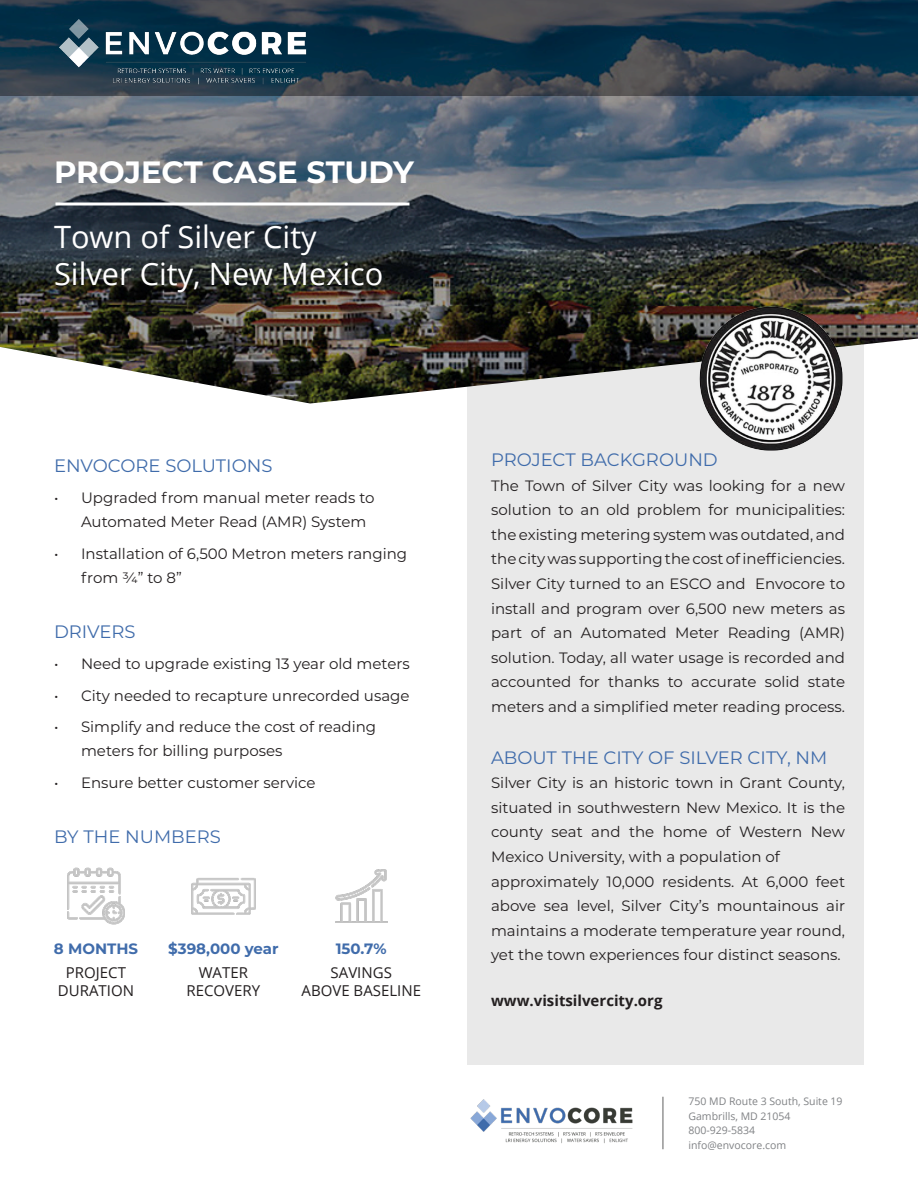
<style>
.page{position:relative;width:918px;height:1188px;background:#fff}
.page>*{position:absolute;margin:0;border:0;box-sizing:border-box;transform-origin:0 0}
.t1{font:30.75px "Open Sans";color:#fff}
.t2{font:700 30.75px "Montserrat";letter-spacing:-.005em;color:#fff}
.t3{font:18px "Montserrat";color:#406cab}
.t4{font:15px/24.6px "Montserrat";color:#231f20}
.t5{font:15px/18px "Open Sans";color:#231f20;text-align:center}
.t6{font:700 15px "Montserrat";color:#406cab}
.t7{font:700 15px "Open Sans";color:#231f20}
.t8{font:10.5px "Open Sans";color:#808285}
</style>
<div class="page">
<div style="left:468px;top:308px;width:396px;height:757px;background:#e9e9e9"></div>
<img style="left:0;top:96px;width:918px;height:308px">
<svg style="left:0;top:0;width:918px;height:96px;background:#21394a"></svg>
<svg style="left:56px;top:202px;width:354px;height:4px"></svg>
<img style="left:696px;top:303px;width:151px;height:148px">
<img style="left:57px;top:13px;width:258px;height:77px">
<img style="left:67px;top:868px;width:58px;height:57px">
<img style="left:191px;top:878px;width:65px;height:37px">
<img style="left:335px;top:870px;width:53px;height:52px">
<hr style="left:662px;top:1097px;width:2px;height:52px;background:#959595">
<img style="left:470px;top:1099px;width:163px;height:44px">
<p class="t2" style="left:54px;top:150px;width:361px">PROJECT CASE STUDY</p>
<p class="t1" style="left:54px;top:215px;width:264px">Town of Silver City</p>
<p class="t1" style="left:54px;top:252px;width:331px">Silver City, New Mexico</p>
<p class="t3" style="left:54px;top:453px;width:220px">ENVOCORE SOLUTIONS</p>
<p class="t4" style="left:81px;top:485px;width:295px;line-height:24px;text-indent:-27px">• Upgraded from manual meter reads to<br>Automated Meter Read (AMR) System</p>
<p class="t4" style="left:81px;top:541px;width:328px;line-height:24px;text-indent:-27px">• Installation of 6,500 Metron meters ranging from ¾” to 8”</p>
<p class="t3" style="left:54px;top:619px;width:83px">DRIVERS</p>
<p class="t4" style="left:54px;top:651px;width:357px">• Need to upgrade existing 13 year old meters</p>
<p class="t4" style="left:54px;top:683px;width:357px">• City needed to recapture unrecorded usage</p>
<p class="t4" style="left:81px;top:714px;width:297px;line-height:24px;text-indent:-27px">• Simplify and reduce the cost of reading meters for billing purposes</p>
<p class="t4" style="left:54px;top:770px;width:263px">• Ensure better customer service</p>
<p class="t3" style="left:54px;top:824px;width:168px">BY THE NUMBERS</p>
<p class="t6" style="left:54px;top:937px;width:86px">8 MONTHS</p>
<p class="t5" style="left:58px;top:963px;width:78px">PROJECT<br>DURATION</p>
<p class="t6" style="left:168px;top:937px;width:112px">$398,000 year</p>
<p class="t5" style="left:187px;top:963px;width:75px">WATER<br>RECOVERY</p>
<p class="t6" style="left:336px;top:937px;width:53px">150.7%</p>
<p class="t5" style="left:331px;top:963px;width:63px">SAVINGS</p>
<p class="t5" style="left:302px;top:981px;width:121px">ABOVE BASELINE</p>
<p class="t3" style="left:491px;top:447px;width:228px">PROJECT BACKGROUND</p>
<p class="t4" style="left:491px;top:472px;width:356px;text-align:justify">The Town of Silver City was looking for a new solution to an old problem for municipalities: the existing metering system was outdated, and the city was supporting the cost of inefficiencies.<br>Silver City turned to an ESCO and Envocore to install and program over 6,500 new meters as part of an Automated Meter Reading (AMR) solution. Today, all water usage is recorded and accounted for thanks to accurate solid state meters and a simplified meter reading process.</p>
<p class="t3" style="left:491px;top:745px;width:338px">ABOUT THE CITY OF SILVER CITY, NM</p>
<p class="t4" style="left:491px;top:770px;width:356px;text-align:justify">Silver City is an historic town in Grant County, situated in southwestern New Mexico. It is the county seat and the home of Western New Mexico University, with a population of</p>
<p class="t4" style="left:491px;top:868px;width:356px;text-align:justify">approximately 10,000 residents. At 6,000 feet above sea level, Silver City’s mountainous air maintains a moderate temperature year round, yet the town experiences four distinct seasons.</p>
<p class="t7" style="left:491px;top:990px;width:173px">www.visitsilvercity.org</p>
<p class="t8" style="left:688px;top:1094px;width:156px">750 MD Route 3 South, Suite 19</p>
<p class="t8" style="left:688px;top:1109px;width:104px">Gambrills, MD 21054</p>
<p class="t8" style="left:688px;top:1123px;width:68px">800-929-5834</p>
<p class="t8" style="left:688px;top:1138px;width:99px">info@envocore.com</p>
</div>
